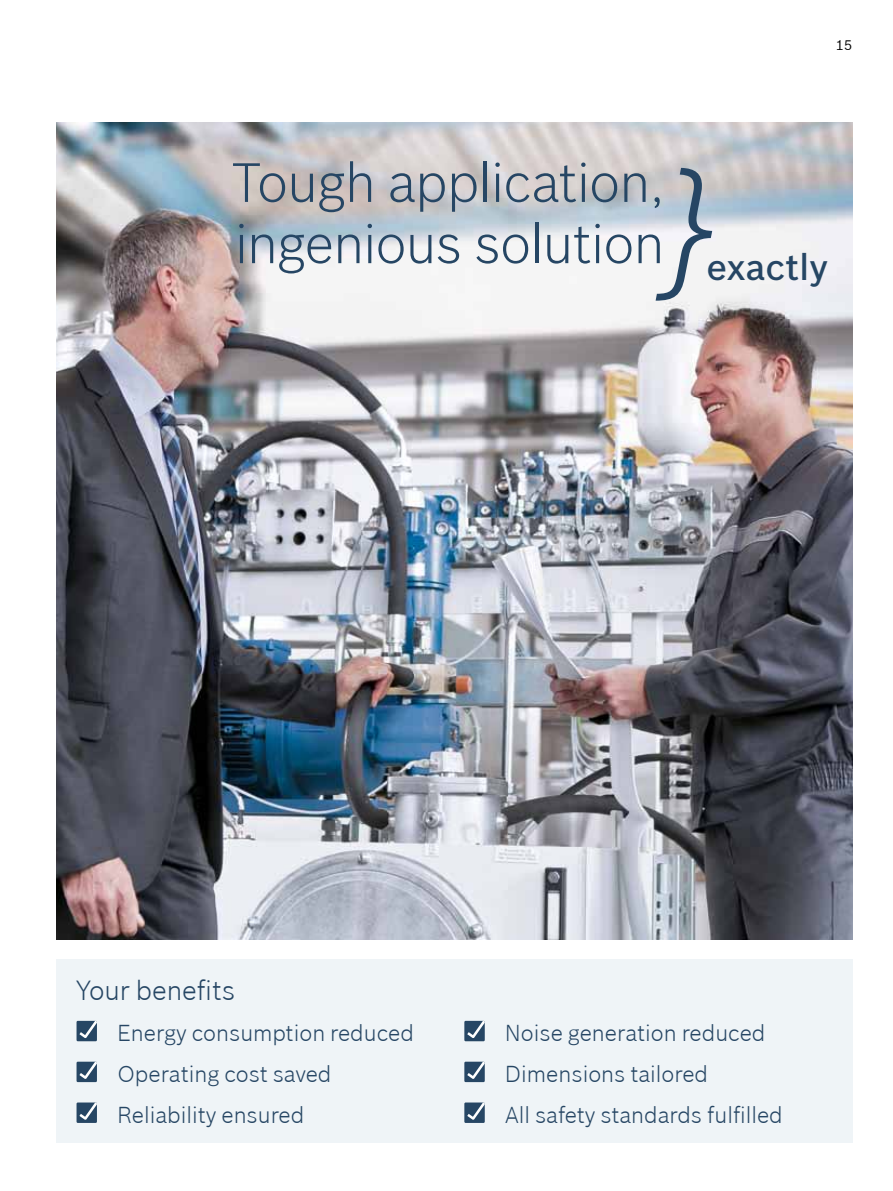
<style>
.page{position:relative;width:893px;height:1191px;background:#fff}
.page>*{position:absolute;margin:0;border:0;box-sizing:border-box;transform-origin:0 0}
.t1{font:300 54px/61.2px "Bosch Sans";letter-spacing:-.02em;color:#264664}
.t2{font:500 36px "Bosch Sans";color:#264664}
.t3{font:300 27px "Bosch Sans";color:#264664}
.t4{font:300 22.5px/40.8px "Bosch Sans";color:#264664}
.t5{font:13.5px "Bosch Sans";color:#000}
</style>
<div class="page">
<div style="left:56px;top:959px;width:796px;height:184px;background:#eff4f7"></div>
<div style="left:77px;top:1020px;width:20px;height:21px;background:#264664"></div>
<svg style="left:79px;top:1020px;width:18px;height:18px"></svg>
<div style="left:77px;top:1061px;width:20px;height:21px;background:#264664"></div>
<svg style="left:79px;top:1061px;width:18px;height:18px"></svg>
<div style="left:77px;top:1102px;width:20px;height:21px;background:#264664"></div>
<svg style="left:79px;top:1102px;width:18px;height:18px"></svg>
<div style="left:464px;top:1020px;width:21px;height:21px;background:#264664"></div>
<svg style="left:467px;top:1020px;width:18px;height:18px"></svg>
<div style="left:464px;top:1061px;width:21px;height:21px;background:#264664"></div>
<svg style="left:467px;top:1061px;width:18px;height:18px"></svg>
<div style="left:464px;top:1102px;width:21px;height:21px;background:#264664"></div>
<svg style="left:467px;top:1102px;width:18px;height:18px"></svg>
<img style="left:56px;top:122px;width:796px;height:817px">
<svg style="left:656px;top:168px;width:56px;height:133px"></svg>
<h1 class="t1" style="left:231px;top:148px;width:435px">Tough application, ingenious solution</h1>
<p class="t5" style="left:836px;top:36px;width:18px">15</p>
<h2 class="t2" style="left:707px;top:240px;width:123px">exactly</h2>
<p class="t3" style="left:77px;top:971px;width:160px">Your benefits</p>
<p class="t4" style="left:117px;top:1011px;width:298px">Energy consumption reduced<br>Operating cost saved<br>Reliability ensured</p>
<p class="t4" style="left:505px;top:1011px;width:279px">Noise generation reduced<br>Dimensions tailored<br>All safety standards fulfilled</p>
</div>
